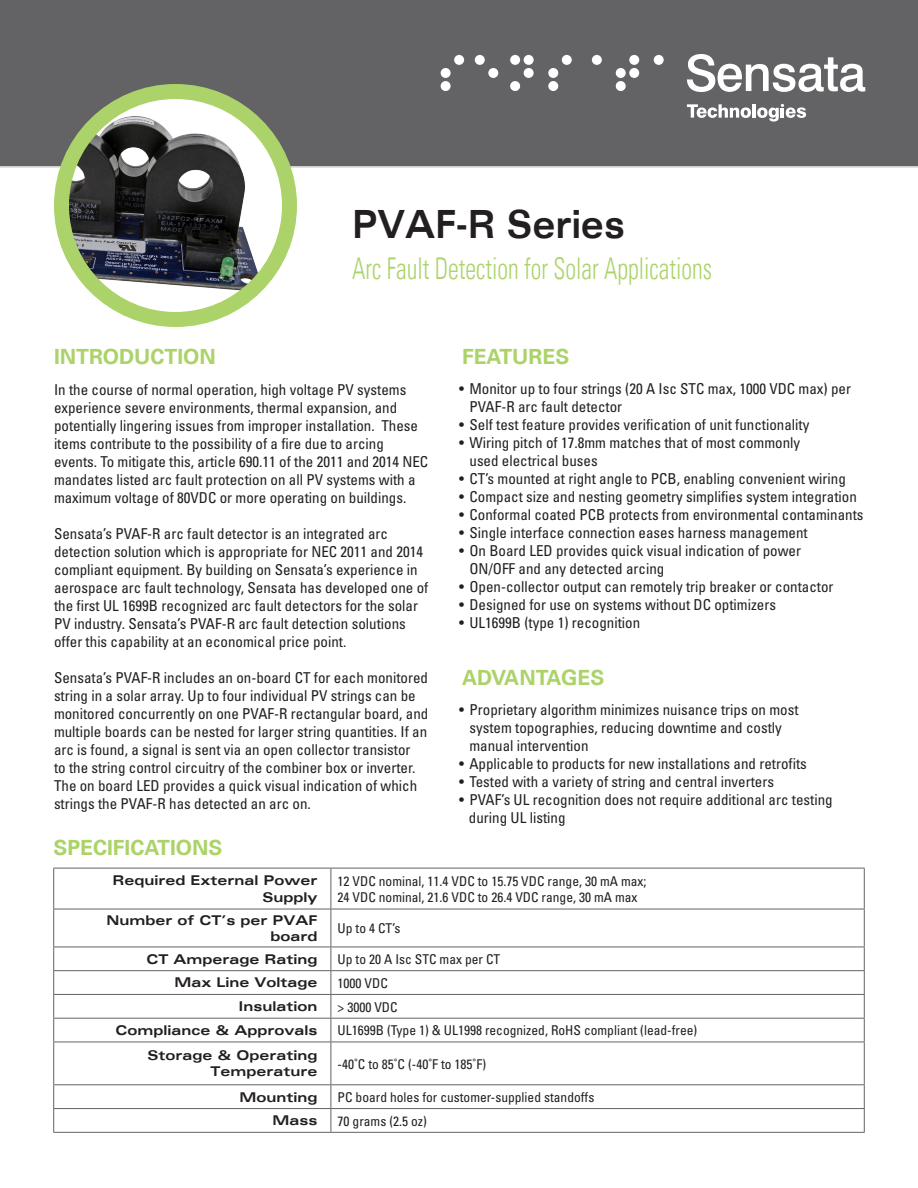
<style>
.page{position:relative;width:918px;height:1188px;background:#fff}
.page>*{position:absolute;margin:0;border:0;box-sizing:border-box;transform-origin:0 0}
.t1{font:700 expanded 39px "Univers";color:#231f20;scale:.8 1}
.t2{font:300 condensed 30px "Univers";color:#acd369;scale:.8 1}
.t3{font:700 21px "Univers LT Std";color:#acd369}
.t4{font:condensed 15px/18px "Univers";color:#231f20}
.t5{font:condensed 13.5px/16.2px "Univers";color:#231f20}
.t6{font:700 expanded 13.5px/16.2px "Univers";color:#231f20;text-align:right}
</style>
<div class="page">
<div style="left:0;top:0;width:918px;height:169px;background:#636366"></div>
<svg style="left:687px;top:54px;width:178px;height:38px"></svg>
<svg style="left:687px;top:104px;width:64px;height:14px"></svg>
<hr style="left:752px;top:104px;width:4px;height:14px;background:#fff">
<svg style="left:757px;top:104px;width:49px;height:18px"></svg>
<div style="left:441px;top:81px;width:10px;height:10px;background:#fff;border-radius:50%"></div>
<div style="left:475px;top:55px;width:10px;height:10px;background:#fff;border-radius:50%"></div>
<div style="left:488px;top:68px;width:10px;height:10px;background:#fff;border-radius:50%"></div>
<div style="left:510px;top:55px;width:10px;height:10px;background:#fff;border-radius:50%"></div>
<div style="left:524px;top:55px;width:10px;height:10px;background:#fff;border-radius:50%"></div>
<div style="left:524px;top:68px;width:10px;height:10px;background:#fff;border-radius:50%"></div>
<div style="left:510px;top:81px;width:10px;height:10px;background:#fff;border-radius:50%"></div>
<div style="left:562px;top:55px;width:10px;height:10px;background:#fff;border-radius:50%"></div>
<div style="left:548px;top:68px;width:10px;height:10px;background:#fff;border-radius:50%"></div>
<div style="left:548px;top:81px;width:10px;height:10px;background:#fff;border-radius:50%"></div>
<div style="left:629px;top:55px;width:10px;height:10px;background:#fff;border-radius:50%"></div>
<div style="left:616px;top:68px;width:10px;height:10px;background:#fff;border-radius:50%"></div>
<div style="left:629px;top:68px;width:10px;height:10px;background:#fff;border-radius:50%"></div>
<div style="left:616px;top:81px;width:10px;height:10px;background:#fff;border-radius:50%"></div>
<div style="left:654px;top:55px;width:10px;height:10px;background:#fff;border-radius:50%"></div>
<div style="left:454px;top:55px;width:10px;height:10px;background:#fff;border-radius:50%"></div>
<div style="left:441px;top:68px;width:10px;height:10px;background:#fff;border-radius:50%"></div>
<div style="left:592px;top:55px;width:10px;height:10px;background:#fff;border-radius:50%"></div>
<svg style="left:62px;top:92px;width:228px;height:228px"></svg>
<img style="left:62px;top:105px;width:206px;height:192px">
<div style="left:54px;top:84px;width:243px;height:243px;border:15px solid #acd369;border-radius:50%"></div>
<hr style="left:53px;top:868px;width:278px;height:1px;background:#636366">
<hr style="left:53px;top:868px;width:1px;height:41px;background:#636366">
<hr style="left:331px;top:868px;width:534px;height:1px;background:#636366">
<hr style="left:331px;top:868px;width:1px;height:41px;background:#636366">
<hr style="left:864px;top:868px;width:1px;height:41px;background:#636366">
<hr style="left:53px;top:909px;width:278px;height:1px;background:#636366">
<hr style="left:53px;top:909px;width:1px;height:38px;background:#636366">
<hr style="left:331px;top:909px;width:534px;height:1px;background:#636366">
<hr style="left:331px;top:909px;width:1px;height:38px;background:#636366">
<hr style="left:864px;top:909px;width:1px;height:38px;background:#636366">
<hr style="left:53px;top:947px;width:278px;height:1px;background:#636366">
<hr style="left:331px;top:947px;width:534px;height:1px;background:#636366">
<hr style="left:53px;top:970px;width:278px;height:1px;background:#636366">
<hr style="left:331px;top:970px;width:534px;height:1px;background:#636366">
<hr style="left:53px;top:994px;width:278px;height:1px;background:#636366">
<hr style="left:331px;top:994px;width:534px;height:1px;background:#636366">
<hr style="left:53px;top:1018px;width:278px;height:1px;background:#636366">
<svg style="left:53px;top:947px;width:1px;height:95px"></svg>
<hr style="left:331px;top:1018px;width:534px;height:1px;background:#636366">
<svg style="left:331px;top:947px;width:1px;height:95px"></svg>
<svg style="left:864px;top:947px;width:1px;height:95px"></svg>
<hr style="left:53px;top:1042px;width:278px;height:1px;background:#636366">
<hr style="left:53px;top:1042px;width:1px;height:42px;background:#636366">
<hr style="left:331px;top:1042px;width:534px;height:1px;background:#636366">
<hr style="left:331px;top:1042px;width:1px;height:42px;background:#636366">
<hr style="left:864px;top:1042px;width:1px;height:42px;background:#636366">
<hr style="left:53px;top:1084px;width:278px;height:1px;background:#636366">
<hr style="left:331px;top:1084px;width:534px;height:1px;background:#636366">
<hr style="left:53px;top:1108px;width:278px;height:1px;background:#636366">
<svg style="left:53px;top:1085px;width:1px;height:47px"></svg>
<hr style="left:331px;top:1108px;width:534px;height:1px;background:#636366">
<svg style="left:331px;top:1085px;width:1px;height:47px"></svg>
<svg style="left:864px;top:1085px;width:1px;height:47px"></svg>
<hr style="left:53px;top:1132px;width:278px;height:1px;background:#636366">
<hr style="left:331px;top:1132px;width:534px;height:1px;background:#636366">
<p class="t1" style="left:352px;top:202px;width:342px">PVAF-R Series</p>
<p class="t2" style="left:352px;top:251px;width:451px">Arc Fault Detection for Solar Applications</p>
<p class="t3" style="left:54px;top:344px;width:163px">INTRODUCTION</p>
<p class="t4" style="left:54px;top:381px;width:376px">In the course of normal operation, high voltage PV systems experience severe environments, thermal expansion, and potentially lingering issues from improper installation. These items contribute to the possibility of a fire due to arcing events. To mitigate this, article 690.11 of the 2011 and 2014 NEC mandates listed arc fault protection on all PV systems with a maximum voltage of 80VDC or more operating on buildings.</p>
<p class="t4" style="left:54px;top:525px;width:376px">Sensata’s PVAF-R arc fault detector is an integrated arc detection solution which is appropriate for NEC 2011 and 2014 compliant equipment. By building on Sensata’s experience in aerospace arc fault technology, Sensata has developed one of the first UL 1699B recognized arc fault detectors for the solar PV industry. Sensata’s PVAF-R arc fault detection solutions offer this capability at an economical price point.</p>
<p class="t4" style="left:54px;top:669px;width:376px">Sensata’s PVAF-R includes an on-board CT for each monitored string in a solar array. Up to four individual PV strings can be monitored concurrently on one PVAF-R rectangular board, and multiple boards can be nested for larger string quantities. If an arc is found, a signal is sent via an open collector transistor<br>to the string control circuitry of the combiner box or inverter.<br>The on board LED provides a quick visual indication of which strings the PVAF-R has detected an arc on.</p>
<p class="t3" style="left:53px;top:835px;width:171px">SPECIFICATIONS</p>
<p class="t3" style="left:462px;top:344px;width:109px">FEATURES</p>
<p class="t4" style="left:459px;top:379px;width:394px">• Monitor up to four strings (20 A Isc STC max, 1000 VDC max) per</p>
<p class="t4" style="left:470px;top:397px;width:154px">PVAF-R arc fault detector</p>
<p class="t4" style="left:459px;top:415px;width:352px">• Self test feature provides verification of unit functionality</p>
<p class="t4" style="left:470px;top:433px;width:332px;text-indent:-10px">• Wiring pitch of 17.8mm matches that of most commonly used electrical buses</p>
<p class="t4" style="left:459px;top:469px;width:388px">• CT’s mounted at right angle to PCB, enabling convenient wiring</p>
<p class="t4" style="left:459px;top:487px;width:399px">• Compact size and nesting geometry simplifies system integration</p>
<p class="t4" style="left:459px;top:505px;width:406px">• Conformal coated PCB protects from environmental contaminants</p>
<p class="t4" style="left:459px;top:523px;width:350px">• Single interface connection eases harness management</p>
<p class="t4" style="left:470px;top:541px;width:333px;text-indent:-10px">• On Board LED provides quick visual indication of power<br>ON/OFF and any detected arcing</p>
<p class="t4" style="left:459px;top:577px;width:376px">• Open-collector output can remotely trip breaker or contactor</p>
<p class="t4" style="left:459px;top:595px;width:319px">• Designed for use on systems without DC optimizers</p>
<p class="t4" style="left:459px;top:613px;width:183px">• UL1699B (type 1) recognition</p>
<p class="t3" style="left:462px;top:665px;width:144px">ADVANTAGES</p>
<p class="t4" style="left:470px;top:700px;width:331px;text-indent:-10px">• Proprietary algorithm minimizes nuisance trips on most system topographies, reducing downtime and costly manual intervention</p>
<p class="t4" style="left:459px;top:754px;width:349px">• Applicable to products for new installations and retrofits</p>
<p class="t4" style="left:459px;top:772px;width:317px">• Tested with a variety of string and central inverters</p>
<p class="t4" style="left:469px;top:790px;width:365px;text-indent:-10px">• PVAF’s UL recognition does not require additional arc testing during UL listing</p>
<p class="t6" style="left:112px;top:872px;width:207px">Required External Power<br>Supply</p>
<p class="t5" style="left:338px;top:873px;width:310px">12 VDC nominal, 11.4 VDC to 15.75 VDC range, 30 mA max;<br>24 VDC nominal, 21.6 VDC to 26.4 VDC range, 30 mA max</p>
<p class="t6" style="left:106px;top:912px;width:212px">Number of CT’s per PVAF board</p>
<p class="t5" style="left:338px;top:920px;width:64px">Up to 4 CT’s</p>
<p class="t6" style="left:146px;top:951px;width:172px">CT Amperage Rating</p>
<p class="t5" style="left:338px;top:951px;width:164px">Up to 20 A Isc STC max per CT</p>
<p class="t6" style="left:174px;top:974px;width:144px">Max Line Voltage</p>
<p class="t5" style="left:338px;top:975px;width:52px">1000 VDC</p>
<p class="t6" style="left:238px;top:998px;width:80px">Insulation</p>
<p class="t5" style="left:338px;top:999px;width:61px">&gt; 3000 VDC</p>
<p class="t6" style="left:115px;top:1022px;width:203px">Compliance &amp; Approvals</p>
<p class="t5" style="left:338px;top:1022px;width:361px">UL1699B (Type 1) &amp; UL1998 recognized, RoHS compliant (lead-free)</p>
<p class="t6" style="left:147px;top:1047px;width:172px">Storage &amp; Operating<br>Temperature</p>
<p class="t5" style="left:338px;top:1056px;width:150px">-40˚C to 85˚C (-40˚F to 185˚F)</p>
<p class="t6" style="left:239px;top:1089px;width:79px">Mounting</p>
<p class="t5" style="left:338px;top:1089px;width:258px">PC board holes for customer-supplied standoffs</p>
<p class="t6" style="left:272px;top:1112px;width:47px">Mass</p>
<p class="t5" style="left:338px;top:1113px;width:91px">70 grams (2.5 oz)</p>
</div>
